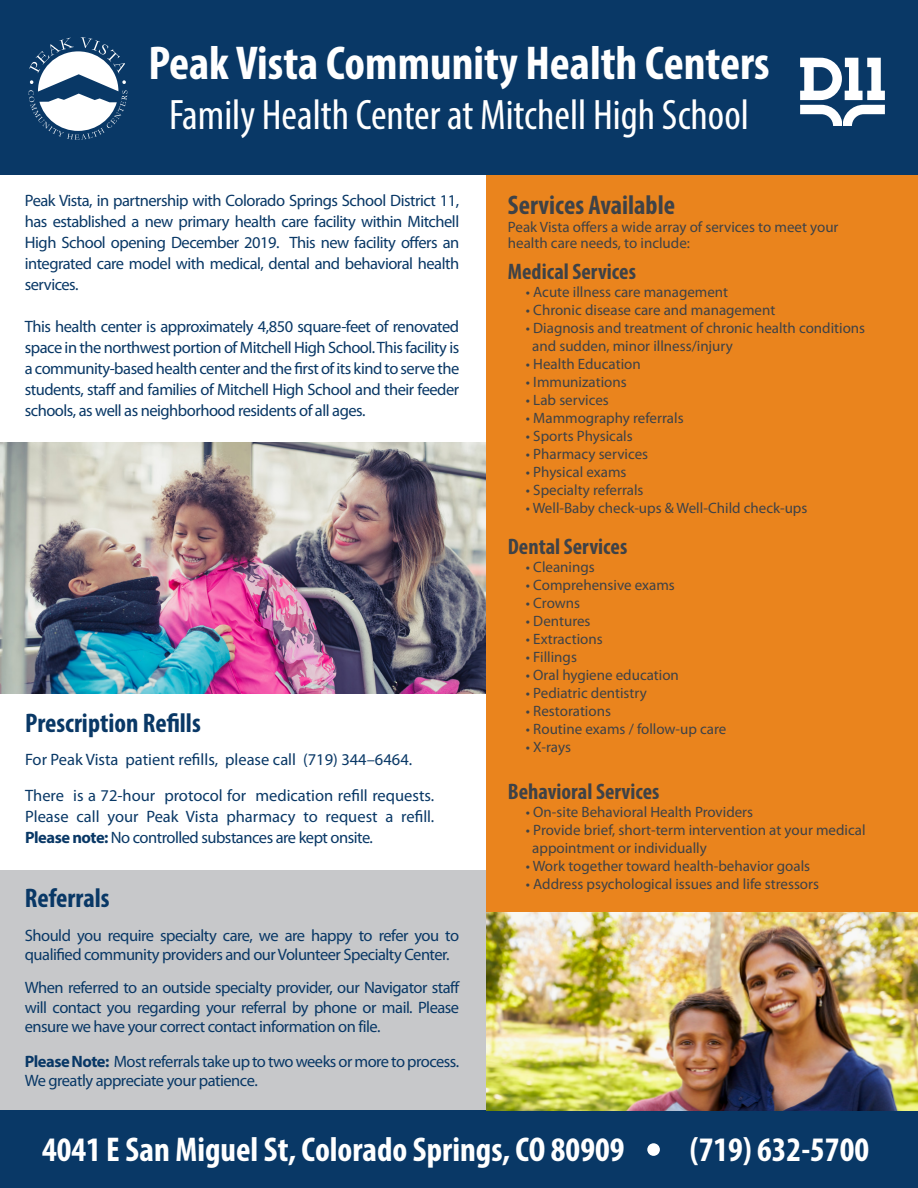
<style>
.page{position:relative;width:918px;height:1188px;background:#fff}
.page>*{position:absolute;margin:0;border:0;box-sizing:border-box;transform-origin:0 0}
.t1{font:700 condensed 47.7px "Myriad Pro";color:#fff}
.t2{font:condensed 42.75px "Myriad Pro";color:#fff}
.t3{font:700 condensed 34.5px "Myriad Pro";color:#fff}
.t4{font:700 condensed 27px "Myriad Pro";color:#093866}
.t5{font:700 condensed 27px "Myriad Pro";color:#3e4247}
.t6{font:700 condensed 22.5px "Myriad Pro";color:#3e4247}
.Paragraph_Style_1{font:16.5px/21px "Myriad Pro";letter-spacing:-.03em;color:#093866;text-align:justify}
.Paragraph_Style_1-2{font:16.5px "Myriad Pro";color:#093866}
.t7{font:15px/18px "Myriad Pro";color:#3e4247}
.s1{font-weight:700}
</style>
<div class="page">
<div style="left:0;top:870px;width:495px;height:241px;background:#c7c8ca"></div>
<div style="left:486px;top:175px;width:432px;height:738px;background:#ea841d"></div>
<img style="left:0;top:442px;width:486px;height:251px">
<div style="left:0;top:0;width:918px;height:175px;background:#093866"></div>
<div style="left:0;top:1111px;width:918px;height:77px;background:#093866"></div>
<div style="left:647px;top:1143px;width:13px;height:13px;background:#fff;border-radius:50%"></div>
<img style="left:486px;top:913px;width:432px;height:198px">
<svg style="left:28px;top:37px;width:99px;height:103px"></svg>
<svg style="left:800px;top:58px;width:85px;height:68px"></svg>
<p class="t1" style="left:148px;top:34px;width:623px">Peak Vista Community Health Centers</p>
<p class="t2" style="left:169px;top:89px;width:581px">Family Health Center at Mitchell High School</p>
<p class="Paragraph_Style_1" style="left:25px;top:190px;width:436px">Peak Vista, in partnership with Colorado Springs School District 11, has established a new primary health care facility within Mitchell High School opening December 2019. This new facility offers an integrated care model with medical, dental and behavioral health services.</p>
<p class="Paragraph_Style_1" style="left:25px;top:316px;width:436px">This health center is approximately 4,850 square-feet of renovated space in the northwest portion of Mitchell High School. This facility is a community-based health center and the first of its kind to serve the students, staff and families of Mitchell High School and their feeder schools, as well as neighborhood residents of all ages.</p>
<p class="t4" style="left:25px;top:706px;width:177px">Prescription Refills</p>
<p class="Paragraph_Style_1-2" style="left:25px;top:750px;width:389px">For Peak Vista patient refills, please call (719) 344–6464.</p>
<p class="Paragraph_Style_1" style="left:25px;top:785px;width:411px">There is a 72-hour protocol for medication refill requests.<br>Please call your Peak Vista pharmacy to request a refill.<br><span class="s1">Please note:</span> No controlled substances are kept onsite.</p>
<p class="t4" style="left:25px;top:881px;width:86px">Referrals</p>
<p class="Paragraph_Style_1" style="left:25px;top:925px;width:436px;line-height:19.5px">Should you require specialty care, we are happy to refer you to qualified community providers and our Volunteer Specialty Center.</p>
<p class="Paragraph_Style_1" style="left:25px;top:977px;width:436px;line-height:19.5px">When referred to an outside specialty provider, our Navigator staff will contact you regarding your referral by phone or mail. Please ensure we have your correct contact information on file.</p>
<p class="Paragraph_Style_1" style="left:25px;top:1051px;width:436px;line-height:19.5px"><span class="s1">Please Note:</span> Most referrals take up to two weeks or more to process.<br>We greatly appreciate your patience.</p>
<p class="t5" style="left:508px;top:188px;width:169px">Services Available</p>
<p class="t7" style="left:508px;top:218px;width:332px">Peak Vista offers a wide array of services to meet your</p>
<p class="t7" style="left:508px;top:234px;width:184px">health care needs, to include:</p>
<p class="t6" style="left:508px;top:257px;width:130px">Medical Services</p>
<p class="t7" style="left:526px;top:283px;width:204px">• Acute illness care management</p>
<p class="t7" style="left:526px;top:301px;width:251px">• Chronic disease care and management</p>
<p class="t7" style="left:526px;top:319px;width:341px">• Diagnosis and treatment of chronic health conditions</p>
<p class="t7" style="left:532px;top:337px;width:202px">and sudden, minor illness/injury</p>
<p class="t7" style="left:526px;top:355px;width:116px">• Health Education</p>
<p class="t7" style="left:526px;top:373px;width:102px">• Immunizations</p>
<p class="t7" style="left:526px;top:391px;width:84px">• Lab services</p>
<p class="t7" style="left:526px;top:409px;width:159px">• Mammography referrals</p>
<p class="t7" style="left:526px;top:427px;width:108px">• Sports Physicals</p>
<p class="t7" style="left:526px;top:445px;width:124px">• Pharmacy services</p>
<p class="t7" style="left:526px;top:463px;width:102px">• Physical exams</p>
<p class="t7" style="left:526px;top:481px;width:119px">• Specialty referrals</p>
<p class="t7" style="left:526px;top:499px;width:283px">• Well-Baby check-ups &amp; Well-Child check-ups</p>
<p class="t6" style="left:508px;top:533px;width:121px">Dental Services</p>
<p class="t7" style="left:526px;top:558px;width:70px">• Cleanings</p>
<p class="t7" style="left:526px;top:576px;width:150px">• Comprehensive exams</p>
<p class="t7" style="left:526px;top:594px;width:56px">• Crowns</p>
<p class="t7" style="left:526px;top:612px;width:66px">• Dentures</p>
<p class="t7" style="left:526px;top:630px;width:78px">• Extractions</p>
<p class="t7" style="left:526px;top:648px;width:53px">• Fillings</p>
<p class="t7" style="left:526px;top:666px;width:155px">• Oral hygiene education</p>
<p class="t7" style="left:526px;top:684px;width:122px">• Pediatric dentistry</p>
<p class="t7" style="left:526px;top:702px;width:87px">• Restorations</p>
<p class="t7" style="left:526px;top:720px;width:202px">• Routine exams / follow-up care</p>
<p class="t7" style="left:526px;top:738px;width:47px">• X-rays</p>
<p class="t6" style="left:508px;top:777px;width:153px">Behavioral Services</p>
<p class="t7" style="left:526px;top:802px;width:229px">• On-site Behavioral Health Providers</p>
<p class="t7" style="left:532px;top:820px;width:335px;text-indent:-6px">• Provide brief, short-term intervention at your medical appointment or individually</p>
<p class="t7" style="left:526px;top:856px;width:286px">• Work together toward health-behavior goals</p>
<p class="t7" style="left:526px;top:874px;width:295px">• Address psychological issues and life stressors</p>
<p class="t3" style="left:42px;top:1128px;width:584px">4041 E San Miguel St, Colorado Springs, CO 80909</p>
<p class="t3" style="left:690px;top:1128px;width:181px">(719) 632-5700</p>
</div>
